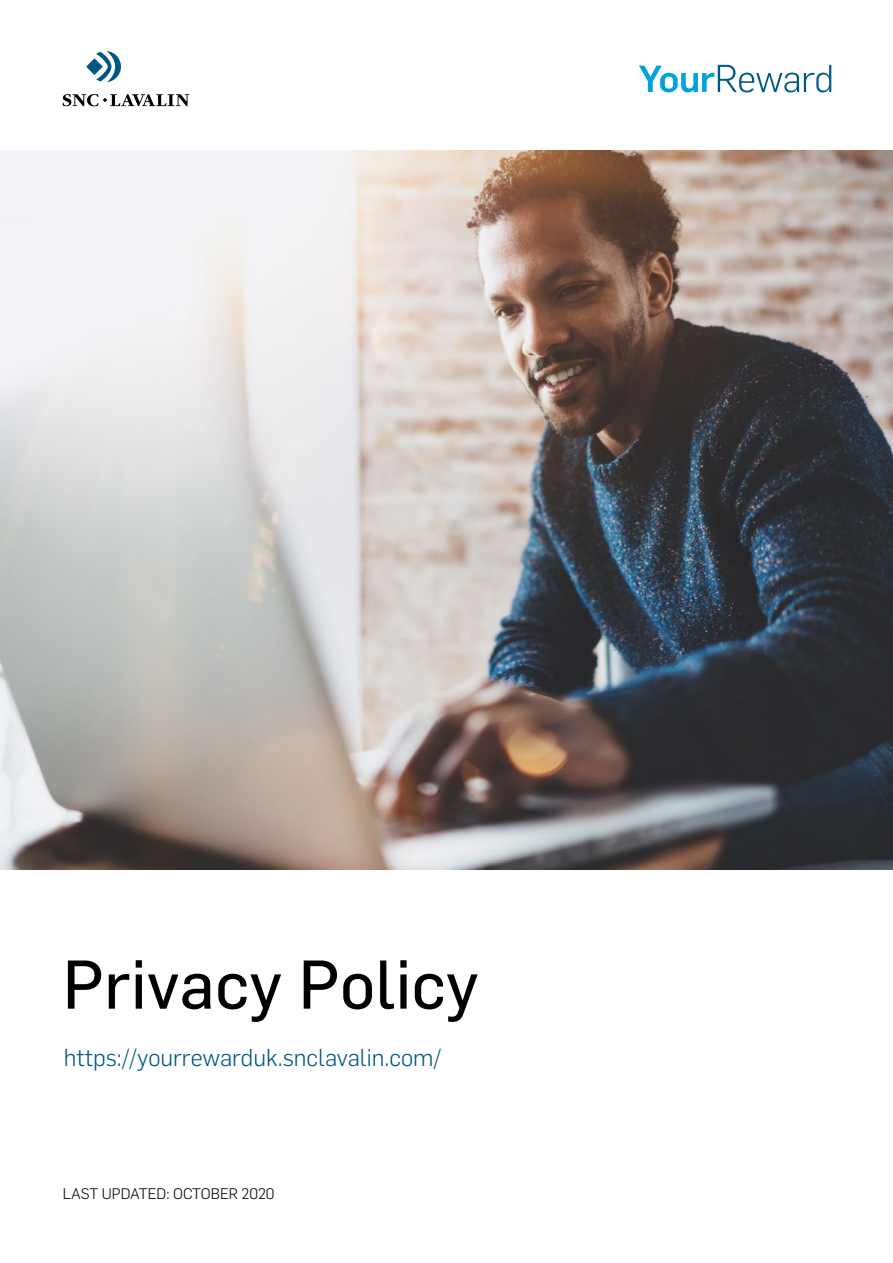
<style>
.page{position:relative;width:893px;height:1263px;background:#fff}
.page>*{position:absolute;margin:0;border:0;box-sizing:border-box;transform-origin:0 0}
.t1{font:67.5px "Flama";color:#000}
.t2{font:300 24px "Flama";color:#005781}
.t3{font:300 15px "Flama";color:#000}
</style>
<div class="page">
<img style="left:0;top:151px;width:893px;height:719px">
<svg style="left:86px;top:51px;width:35px;height:31px"></svg>
<svg style="left:63px;top:94px;width:126px;height:12px"></svg>
<svg style="left:639px;top:65px;width:192px;height:28px"></svg>
<h1 class="t1" style="left:63px;top:943px;width:418px">Privacy Policy</h1>
<p class="t2" style="left:64px;top:1041px;width:379px">https://yourrewarduk.snclavalin.com/</p>
<p class="t3" style="left:63px;top:1184px;width:213px">LAST UPDATED: OCTOBER 2020</p>
</div>
